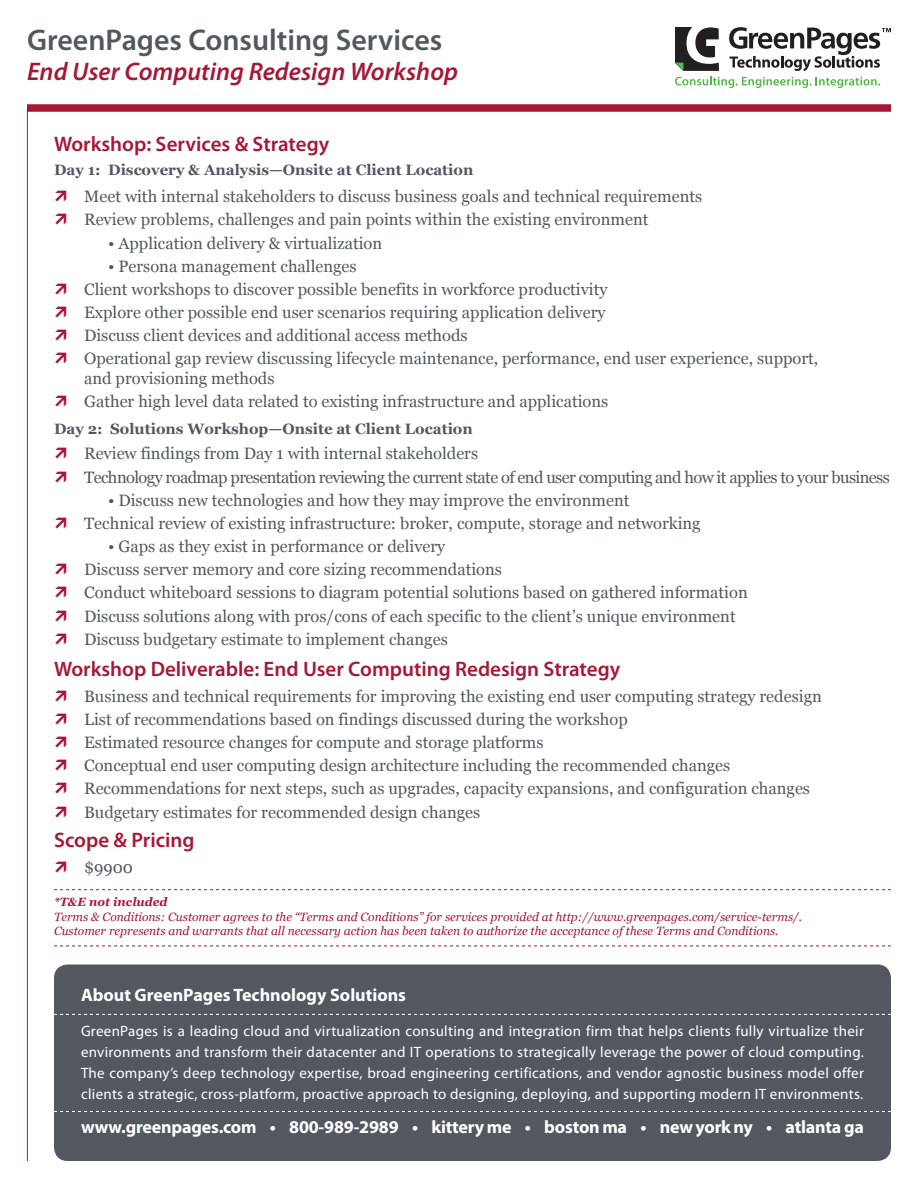
<style>
.page{position:relative;width:918px;height:1188px;background:#fff}
.page>*{position:absolute;margin:0;border:0;box-sizing:border-box;transform-origin:0 0}
.t1{font:600 30px "Myriad Pro";color:#535860}
.t2{font:italic 600 25.5px "Myriad Pro";color:#a61836}
.t3{font:600 21px "Myriad Pro";color:#a61836}
.t4{font:700 18px "Myriad Pro";letter-spacing:-.01em;color:#fff}
.t5{font:16.5px/19.8px "Georgia";color:#535860}
.t6{font:16.5px "Georgia";letter-spacing:-.035em;color:#535860}
.t7{font:15px/21px "Myriad Pro";letter-spacing:.02em;color:#fff;text-align:justify}
.t8{font:700 15px "Georgia";color:#535860}
.t9{font:italic 12px/14.4px "Georgia";color:#a61836}
.s1{font-weight:700}
</style>
<div class="page">
<div style="left:54px;top:964px;width:837px;height:197px;background:#535860;border-radius:14px"></div>
<hr style="left:27px;top:108px;width:1px;height:1053px;background:#a61836">
<svg style="left:54px;top:1014px;width:837px;height:1px"></svg>
<svg style="left:54px;top:1111px;width:837px;height:1px"></svg>
<svg style="left:675px;top:27px;width:216px;height:61px"></svg>
<div style="left:27px;top:104px;width:864px;height:8px;background:#a61836"></div>
<svg style="left:54px;top:889px;width:837px;height:1px"></svg>
<svg style="left:54px;top:946px;width:837px;height:1px"></svg>
<p class="t1" style="left:27px;top:20px;width:417px">GreenPages Consulting Services</p>
<p class="t2" style="left:27px;top:55px;width:433px">End User Computing Redesign Workshop</p>
<p class="t3" style="left:54px;top:130px;width:277px">Workshop: Services &amp; Strategy</p>
<p class="t5" style="left:84px;top:187px;width:620px">Meet with internal stakeholders to discuss business goals and technical requirements</p>
<p class="t5" style="left:84px;top:210px;width:566px">Review problems, challenges and pain points within the existing environment</p>
<p class="t5" style="left:108px;top:233px;width:276px">• Application delivery &amp; virtualization</p>
<p class="t5" style="left:108px;top:256px;width:250px">• Persona management challenges</p>
<p class="t5" style="left:84px;top:280px;width:525px">Client workshops to discover possible benefits in workforce productivity</p>
<p class="t5" style="left:84px;top:303px;width:523px">Explore other possible end user scenarios requiring application delivery</p>
<p class="t5" style="left:84px;top:326px;width:385px">Discuss client devices and additional access methods</p>
<p class="t5" style="left:84px;top:349px;width:736px">Operational gap review discussing lifecycle maintenance, performance, end user experience, support, and provisioning methods</p>
<p class="t5" style="left:84px;top:392px;width:526px">Gather high level data related to existing infrastructure and applications</p>
<p class="t8" style="left:54px;top:161px;width:421px">Day 1: Discovery &amp; Analysis—Onsite at Client Location</p>
<p class="t8" style="left:54px;top:419px;width:420px">Day 2: Solutions Workshop—Onsite at Client Location</p>
<p class="t5" style="left:84px;top:444px;width:396px">Review findings from Day 1 with internal stakeholders</p>
<p class="t6" style="left:84px;top:467px;width:807px">Technology roadmap presentation reviewing the current state of end user computing and how it applies to your business</p>
<p class="t5" style="left:108px;top:491px;width:523px">• Discuss new technologies and how they may improve the environment</p>
<p class="t5" style="left:84px;top:514px;width:618px">Technical review of existing infrastructure: broker, compute, storage and networking</p>
<p class="t5" style="left:108px;top:537px;width:339px">• Gaps as they exist in performance or delivery</p>
<p class="t5" style="left:84px;top:560px;width:419px">Discuss server memory and core sizing recommendations</p>
<p class="t5" style="left:84px;top:583px;width:665px">Conduct whiteboard sessions to diagram potential solutions based on gathered information</p>
<p class="t5" style="left:84px;top:606px;width:653px">Discuss solutions along with pros/cons of each specific to the client’s unique environment</p>
<p class="t5" style="left:84px;top:630px;width:365px">Discuss budgetary estimate to implement changes</p>
<p class="t3" style="left:54px;top:655px;width:568px">Workshop Deliverable: End User Computing Redesign Strategy</p>
<p class="t5" style="left:84px;top:687px;width:739px">Business and technical requirements for improving the existing end user computing strategy redesign</p>
<p class="t5" style="left:84px;top:710px;width:545px">List of recommendations based on findings discussed during the workshop</p>
<p class="t5" style="left:84px;top:733px;width:461px">Estimated resource changes for compute and storage platforms</p>
<p class="t5" style="left:84px;top:756px;width:648px">Conceptual end user computing design architecture including the recommended changes</p>
<p class="t5" style="left:84px;top:779px;width:728px">Recommendations for next steps, such as upgrades, capacity expansions, and configuration changes</p>
<p class="t5" style="left:84px;top:802px;width:398px">Budgetary estimates for recommended design changes</p>
<p class="t3" style="left:54px;top:826px;width:142px">Scope &amp; Pricing</p>
<p class="t5" style="left:84px;top:858px;width:51px">$9900</p>
<p class="t9" style="left:54px;top:895px;width:750px"><span class="s1">*T&amp;E not included<br></span>Terms &amp; Conditions: Customer agrees to the “Terms and Conditions” for services provided at http://www.greenpages.com/service-terms/.<br>Customer represents and warrants that all necessary action has been taken to authorize the acceptance of these Terms and Conditions.</p>
<p class="t4" style="left:81px;top:983px;width:327px">About GreenPages Technology Solutions</p>
<p class="t7" style="left:81px;top:1020px;width:784px">GreenPages is a leading cloud and virtualization consulting and integration firm that helps clients fully virtualize their environments and transform their datacenter and IT operations to strategically leverage the power of cloud computing.<br>The company’s deep technology expertise, broad engineering certifications, and vendor agnostic business model offer clients a strategic, cross-platform, proactive approach to designing, deploying, and supporting modern IT environments.</p>
<p class="t4" style="left:81px;top:1115px;width:784px">www.greenpages.com • 800-989-2989 • kittery me • boston ma • new york ny • atlanta ga</p>
</div>
